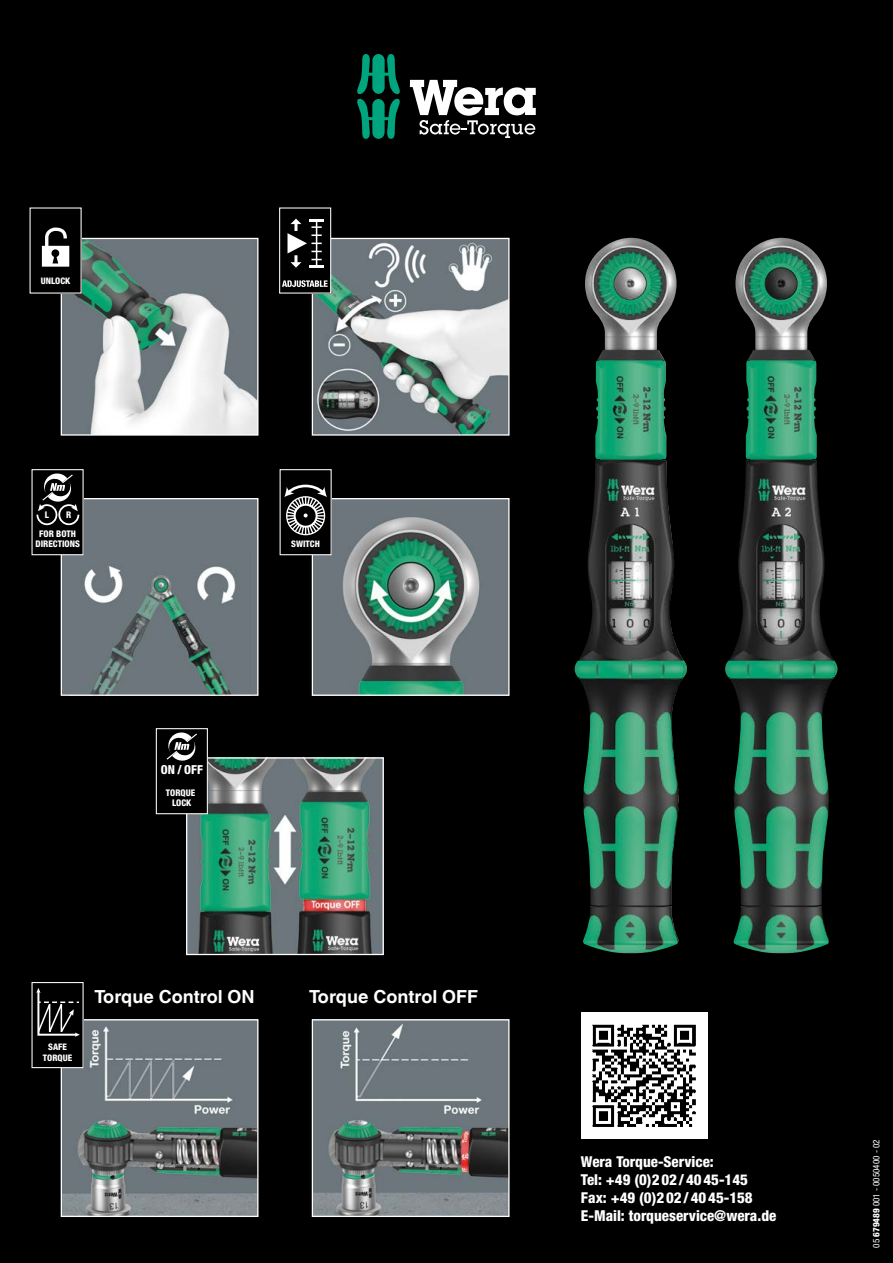
<style>
.page{position:relative;width:893px;height:1263px;background:#000}
.page>*{position:absolute;margin:0;border:0;box-sizing:border-box;transform-origin:0 0}
.t1{font:700 18px "Helvetica World";color:#fff}
.t2{font:800 condensed 15px/18px "Helvetica Neue LT Std";color:#fff}
.t3{font:800 condensed 12.45px "Helvetica Neue LT Std";color:#fff}
.t4{font:800 condensed 9.15px/10.8px "Helvetica Neue LT Std";color:#fff;text-align:center}
.t5{font:condensed 9px "Helvetica Neue LT Std";color:#fff}
.t6{font:800 condensed 9px/10.8px "Helvetica Neue LT Std";color:#fff;text-align:center}
.s1{font-weight:800}
</style>
<div class="page">
<img style="left:725px;top:283px;width:112px;height:670px">
<img style="left:575px;top:283px;width:112px;height:670px">
<img style="left:314px;top:240px;width:194px;height:194px">
<div style="left:312px;top:238px;width:198px;height:198px;border:1px solid #fff"></div>
<img style="left:63px;top:240px;width:193px;height:194px">
<div style="left:61px;top:238px;width:197px;height:198px;border:1px solid #fff"></div>
<div style="left:61px;top:499px;width:197px;height:196px;background:#6c767c"></div>
<img style="left:70px;top:555px;width:166px;height:139px">
<div style="left:61px;top:498px;width:197px;height:198px;border:1px solid #fff"></div>
<img style="left:314px;top:500px;width:194px;height:194px">
<div style="left:312px;top:498px;width:198px;height:198px;border:1px solid #fff"></div>
<img style="left:188px;top:759px;width:194px;height:194px">
<div style="left:186px;top:757px;width:198px;height:198px;border:1px solid #fff"></div>
<img style="left:63px;top:1021px;width:193px;height:194px">
<div style="left:61px;top:1019px;width:197px;height:198px;border:1px solid #fff"></div>
<img style="left:314px;top:1021px;width:194px;height:194px">
<div style="left:312px;top:1019px;width:198px;height:198px;border:1px solid #fff"></div>
<svg style="left:357px;top:54px;width:43px;height:85px"></svg>
<svg style="left:410px;top:80px;width:126px;height:58px"></svg>
<img style="left:581px;top:1012px;width:127px;height:127px">
<div style="left:280px;top:208px;width:51px;height:85px;background:#000"></div>
<div style="left:279px;top:207px;width:52px;height:87px;border:1px solid #fff"></div>
<svg style="left:282px;top:280px;width:46px;height:7px"></svg>
<svg style="left:287px;top:219px;width:37px;height:49px"></svg>
<div style="left:30px;top:208px;width:51px;height:85px;background:#000"></div>
<svg style="left:42px;top:228px;width:27px;height:39px"></svg>
<div style="left:32px;top:470px;width:51px;height:85px;background:#000"></div>
<div style="left:32px;top:469px;width:52px;height:86px;border:1px solid #fff"></div>
<svg style="left:36px;top:473px;width:44px;height:53px"></svg>
<div style="left:32px;top:982px;width:51px;height:85px;background:#000"></div>
<div style="left:32px;top:982px;width:52px;height:86px;border:1px solid #fff"></div>
<svg style="left:36px;top:988px;width:44px;height:49px"></svg>
<div style="left:280px;top:470px;width:51px;height:85px;background:#000"></div>
<div style="left:280px;top:469px;width:52px;height:86px;border:1px solid #fff"></div>
<svg style="left:284px;top:485px;width:43px;height:50px"></svg>
<div style="left:156px;top:729px;width:51px;height:85px;background:#000"></div>
<div style="left:156px;top:728px;width:52px;height:86px;border:1px solid #fff"></div>
<svg style="left:167px;top:732px;width:30px;height:29px"></svg>
<p class="t6" style="left:41px;top:275px;width:31px">UNLOCK</p>
<p class="t4" style="left:45px;top:509px;width:6px">L</p>
<p class="t4" style="left:66px;top:509px;width:7px">R</p>
<p class="t4" style="left:36px;top:528px;width:46px">FOR BOTH<br>DIRECTIONS</p>
<p class="t6" style="left:291px;top:539px;width:30px">SWITCH</p>
<p class="t3" style="left:161px;top:761px;width:43px">ON / OFF</p>
<p class="t4" style="left:166px;top:787px;width:31px">TORQUE<br>LOCK</p>
<p class="t6" style="left:43px;top:1041px;width:31px">SAFE<br>TORQUE</p>
<p class="t1" style="left:94px;top:986px;width:162px">Torque Control ON</p>
<p class="t1" style="left:309px;top:986px;width:170px">Torque Control OFF</p>
<p class="t2" style="left:581px;top:1152px;width:197px">Wera Torque-Service:<br>Tel: +49 (0)202/4045-145<br>Fax: +49 (0)202/4045-158<br>E-Mail: torqueservice@wera.de</p>
<p class="t5" style="left:871px;top:1247px;width:110px;rotate:-90deg">05 <span class="s1">679489</span> 001 - 0050400 - 02</p>
</div>
